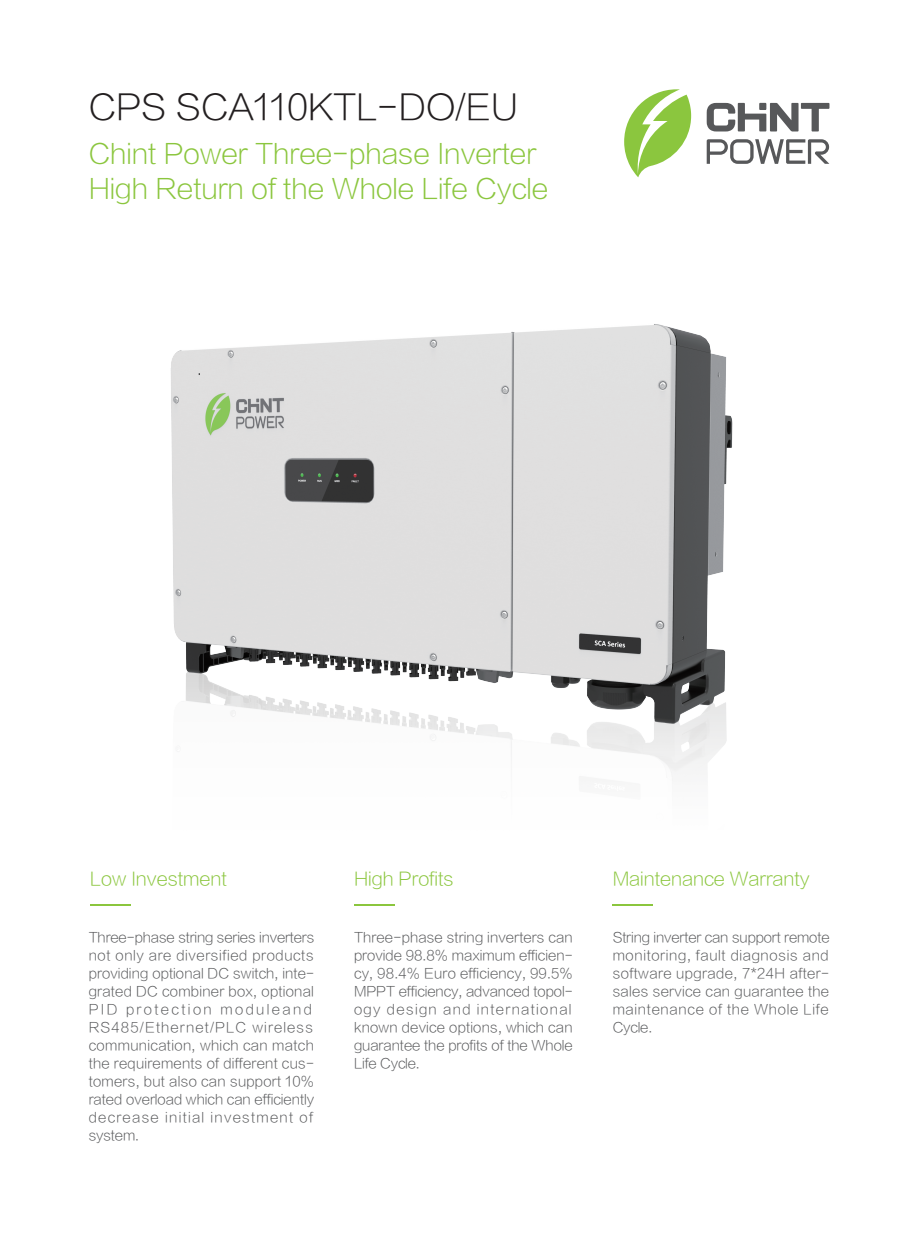
<style>
.page{position:relative;width:919px;height:1238px;background:#fff}
.page>*{position:absolute;margin:0;border:0;box-sizing:border-box;transform-origin:0 0}
.t1{font:34.5px "FZLTXHJW GB1 0";color:#231f20}
.t2{font:27px "FZLTXHJW GB1 0";color:#8bc63e}
.t3{font:18px "FZLTXHJW GB1 0";color:#8bc63e}
.t4{font:13.5px/18px "FZLTXHJW GB1 0";letter-spacing:.02em;color:#57585a;text-align:justify}
</style>
<div class="page">
<img style="left:171px;top:324px;width:562px;height:457px">
<hr style="left:90px;top:903px;width:40px;height:2px;background:#8bc63e">
<hr style="left:354px;top:903px;width:40px;height:2px;background:#8bc63e">
<hr style="left:612px;top:903px;width:40px;height:2px;background:#8bc63e">
<svg style="left:624px;top:89px;width:67px;height:88px"></svg>
<svg style="left:706px;top:139px;width:123px;height:25px"></svg>
<svg style="left:706px;top:103px;width:123px;height:28px"></svg>
<h1 class="t1" style="left:89px;top:89px;width:431px">CPS SCA110KTL-DO/EU</h1>
<h2 class="t2" style="left:89px;top:139px;width:449px">Chint Power Three-phase Inverter</h2>
<h2 class="t2" style="left:89px;top:174px;width:461px">High Return of the Whole Life Cycle</h2>
<h3 class="t3" style="left:90px;top:869px;width:138px">Low Investment</h3>
<p class="t4" style="left:89px;top:928px;width:227px;text-align:left">Three-phase string series inverters not only are diversified products providing optional DC switch, inte&shy;grated DC combiner box, optional<br>PID protection moduleand<br>RS485/Ethernet/PLC wireless communication, which can match the requirements of different cus&shy;tomers, but also can support 10% rated overload which can efficiently decrease initial investment of system.</p>
<h3 class="t3" style="left:354px;top:869px;width:101px">High Profits</h3>
<p class="t4" style="left:354px;top:928px;width:220px">Three-phase string inverters can provide 98.8% maximum efficien&shy;cy, 98.4% Euro efficiency, 99.5% MPPT efficiency, advanced topol&shy;ogy design and international known device options, which can guarantee the profits of the Whole Life Cycle.</p>
<h3 class="t3" style="left:612px;top:869px;width:199px">Maintenance Warranty</h3>
<p class="t4" style="left:612px;top:928px;width:218px">String inverter can support remote monitoring, fault diagnosis and software upgrade, 7*24H after&shy;sales service can guarantee the maintenance of the Whole Life Cycle.</p>
</div>
